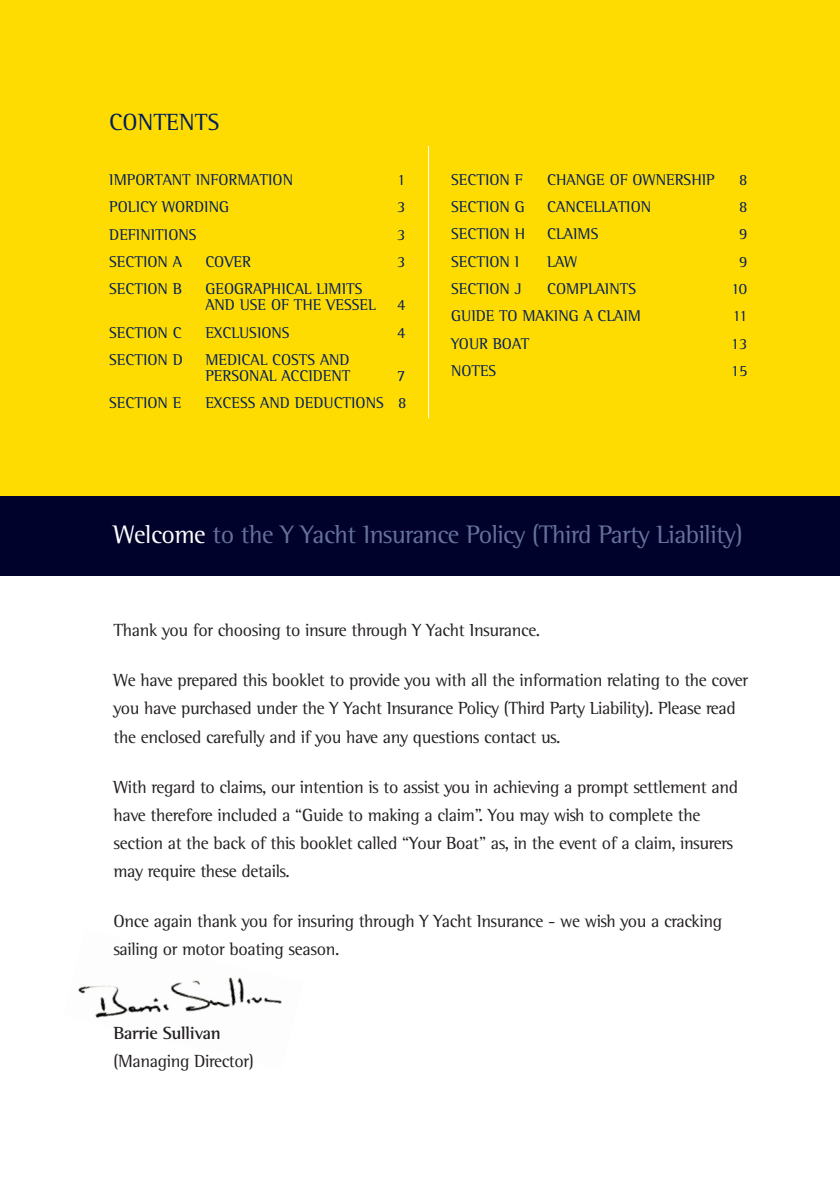
<style>
.page{position:relative;width:840px;height:1191px;background:#fff}
.page>*{position:absolute;margin:0;border:0;box-sizing:border-box;transform-origin:0 0}
.t1{font:26px "Rotis Semi Serif Std";letter-spacing:-.02em;color:#66719c}
.t2{font:24px "Rotis Semi Serif Std";color:#001e5b}
.t3{font:18px/28px "Rotis Semi Serif Std";letter-spacing:-.02em;color:#231f20}
.t4{font:700 18px "Rotis Semi Serif Std";letter-spacing:-.02em;color:#231f20}
.t5{font:16px/16px "Rotis Semi Serif Std";color:#001e5b}
.s1{color:#fff}
</style>
<div class="page">
<img style="left:78px;top:977px;width:204px;height:41px">
<div style="left:0;top:0;width:839px;height:512px;background:#ffdc01"></div>
<div style="left:0;top:496px;width:839px;height:79px;background:#00022c"></div>
<hr style="left:428px;top:146px;width:1px;height:272px;background:#fff">
<p class="t2" style="left:109px;top:108px;width:111px">CONTENTS</p>
<p class="t5" style="left:109px;top:171px;width:185px">IMPORTANT INFORMATION</p>
<p class="t5" style="left:397px;top:171px;width:10px">1</p>
<p class="t5" style="left:109px;top:199px;width:121px">POLICY WORDING</p>
<p class="t5" style="left:397px;top:199px;width:10px">3</p>
<p class="t5" style="left:109px;top:226px;width:89px">DEFINITIONS</p>
<p class="t5" style="left:397px;top:226px;width:10px">3</p>
<p class="t5" style="left:109px;top:253px;width:74px">SECTION A</p>
<p class="t5" style="left:205px;top:253px;width:47px">COVER</p>
<p class="t5" style="left:397px;top:253px;width:10px">3</p>
<p class="t5" style="left:109px;top:281px;width:74px">SECTION B</p>
<p class="t5" style="left:205px;top:281px;width:172px">GEOGRAPHICAL LIMITS<br>AND USE OF THE VESSEL</p>
<p class="t5" style="left:397px;top:297px;width:10px">4</p>
<p class="t5" style="left:109px;top:324px;width:74px">SECTION C</p>
<p class="t5" style="left:205px;top:324px;width:86px">EXCLUSIONS</p>
<p class="t5" style="left:397px;top:324px;width:10px">4</p>
<p class="t5" style="left:109px;top:351px;width:75px">SECTION D</p>
<p class="t5" style="left:205px;top:351px;width:147px">MEDICAL COSTS AND<br>PERSONAL ACCIDENT</p>
<p class="t5" style="left:397px;top:367px;width:10px">7</p>
<p class="t5" style="left:109px;top:395px;width:74px">SECTION E</p>
<p class="t5" style="left:205px;top:395px;width:202px">EXCESS AND DEDUCTIONS 8</p>
<p class="t5" style="left:451px;top:171px;width:73px">SECTION F</p>
<p class="t5" style="left:547px;top:171px;width:169px">CHANGE OF OWNERSHIP</p>
<p class="t5" style="left:738px;top:171px;width:10px">8</p>
<p class="t5" style="left:451px;top:198px;width:75px">SECTION G</p>
<p class="t5" style="left:547px;top:198px;width:105px">CANCELLATION</p>
<p class="t5" style="left:738px;top:198px;width:10px">8</p>
<p class="t5" style="left:451px;top:226px;width:75px">SECTION H</p>
<p class="t5" style="left:547px;top:226px;width:53px">CLAIMS</p>
<p class="t5" style="left:738px;top:226px;width:10px">9</p>
<p class="t5" style="left:451px;top:253px;width:69px">SECTION I</p>
<p class="t5" style="left:547px;top:253px;width:31px">LAW</p>
<p class="t5" style="left:738px;top:253px;width:10px">9</p>
<p class="t5" style="left:451px;top:280px;width:72px">SECTION J</p>
<p class="t5" style="left:547px;top:280px;width:90px">COMPLAINTS</p>
<p class="t5" style="left:730px;top:280px;width:18px">10</p>
<p class="t5" style="left:451px;top:308px;width:191px">GUIDE TO MAKING A CLAIM</p>
<p class="t5" style="left:732px;top:308px;width:17px">11</p>
<p class="t5" style="left:451px;top:335px;width:80px">YOUR BOAT</p>
<p class="t5" style="left:730px;top:335px;width:18px">13</p>
<p class="t5" style="left:451px;top:362px;width:47px">NOTES</p>
<p class="t5" style="left:730px;top:362px;width:18px">15</p>
<p class="t1" style="left:113px;top:519px;width:630px"><span class="s1">Welcome</span> to the Y Yacht Insurance Policy (Third Party Liability)</p>
<p class="t3" style="left:113px;top:616px;width:428px">Thank you for choosing to insure through Y Yacht Insurance.</p>
<p class="t3" style="left:113px;top:666px;width:636px">We have prepared this booklet to provide you with all the information relating to the cover you have purchased under the Y Yacht Insurance Policy (Third Party Liability). Please read the enclosed carefully and if you have any questions contact us.</p>
<p class="t3" style="left:113px;top:772px;width:625px">With regard to claims, our intention is to assist you in achieving a prompt settlement and have therefore included a “Guide to making a claim”. You may wish to complete the section at the back of this booklet called “Your Boat” as, in the event of a claim, insurers may require these details.</p>
<p class="t3" style="left:113px;top:906px;width:610px">Once again thank you for insuring through Y Yacht Insurance - we wish you a cracking sailing or motor boating season.</p>
<p class="t4" style="left:113px;top:1021px;width:109px">Barrie Sullivan</p>
<p class="t3" style="left:113px;top:1046px;width:142px">(Managing Director)</p>
</div>
